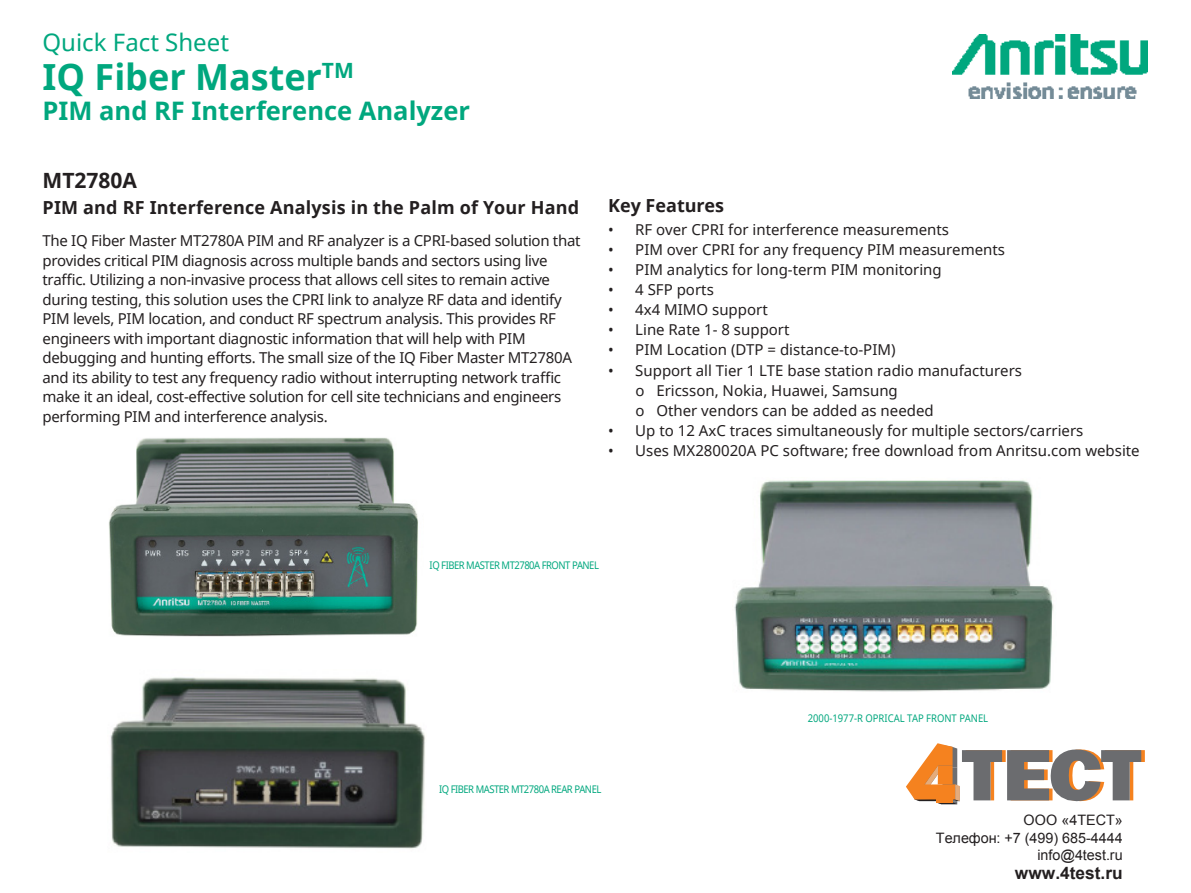
<style>
.page{position:relative;width:1191px;height:893px;background:#fff}
.page>*{position:absolute;margin:0;border:0;box-sizing:border-box;transform-origin:0 0}
.t1{font:700 36px "Noto Sans";color:#00a77e}
.t2{font:700 25.5px "Noto Sans";color:#00a77e}
.t3{font:24px "Noto Sans";color:#00a77e}
.t4{font:700 21px "Noto Sans";color:#231f20}
.t5{font:700 18px "Noto Sans";letter-spacing:.01em;color:#231f20}
.t6{font:700 17.25px "Arial";color:#231f20}
.t7{font:15px/19.5px "Noto Sans";letter-spacing:-.02em;color:#231f20}
.t8{font:15px/20.1px "Noto Sans";color:#231f20}
.t9{font:14.4px/17.2px "Arial";color:#231f20;text-align:right}
.t10{font:10.5px "Noto Sans";letter-spacing:-.05em;color:#00a77e;scale:.9 1}
.t11{font:10.5px "Noto Sans";color:#00a77e;scale:.9 1}
.s1{font-style:inherit}
</style>
<div class="page">
<img style="left:952px;top:34px;width:195px;height:64px">
<img style="left:109px;top:437px;width:309px;height:200px">
<img style="left:110px;top:677px;width:315px;height:172px">
<img style="left:734px;top:480px;width:320px;height:212px">
<svg style="left:906px;top:743px;width:238px;height:61px"></svg>
<h3 class="t3" style="left:43px;top:26px;width:188px">Quick Fact Sheet</h3>
<h1 class="t1" style="left:43px;top:52px;width:313px">IQ Fiber Master<sup>TM</sup></h1>
<h2 class="t2" style="left:43px;top:93px;width:429px">PIM and RF Interference Analyzer</h2>
<h3 class="t4" style="left:43px;top:166px;width:96px">MT2780A</h3>
<p class="t5" style="left:43px;top:195px;width:538px">PIM and RF Interference Analysis in the Palm of Your Hand</p>
<p class="t7" style="left:43px;top:231px;width:539px">The IQ Fiber Master MT2780A PIM and RF analyzer is a CPRI-based solution that provides critical PIM diagnosis across multiple bands and sectors using live traffic. Utilizing a non-invasive process that allows cell sites to remain active during testing, this solution uses the CPRI link to analyze RF data and identify PIM levels, PIM location, and conduct RF spectrum analysis. This provides RF engineers with important diagnostic information that will help with PIM debugging and hunting efforts. The small size of the IQ Fiber Master MT2780A and its ability to test any frequency radio without interrupting network traffic make it an ideal, cost-effective solution for cell site technicians and engineers performing PIM and interference analysis.</p>
<p class="t5" style="left:608px;top:193px;width:117px">Key Features</p>
<p class="t8" style="left:608px;top:219px;width:342px">• RF over CPRI for interference measurements</p>
<p class="t8" style="left:608px;top:239px;width:398px">• PIM over CPRI for any frequency PIM measurements</p>
<p class="t8" style="left:608px;top:259px;width:335px">• PIM analytics for long-term PIM monitoring</p>
<p class="t8" style="left:608px;top:279px;width:107px">• 4 SFP ports</p>
<p class="t8" style="left:608px;top:299px;width:161px">• 4x4 MIMO support</p>
<p class="t8" style="left:608px;top:319px;width:183px">• Line Rate 1- 8 support</p>
<p class="t8" style="left:608px;top:339px;width:289px">• PIM Location (DTP = distance-to-PIM)</p>
<p class="t8" style="left:635px;top:360px;width:388px;text-indent:-27px">• Support all Tier 1 LTE base station radio manufacturers o Ericsson, Nokia, Huawei, Samsung<br>o Other vendors can be added as needed</p>
<p class="t8" style="left:608px;top:420px;width:477px">• Up to 12 AxC traces simultaneously for multiple sectors/carriers</p>
<p class="t8" style="left:608px;top:440px;width:533px">• Uses MX280020A PC software; free download from Anritsu.com website</p>
<p class="t10" style="left:429px;top:558px;width:190px">IQ FIBER MASTER MT2780A FRONT PANEL</p>
<p class="t10" style="left:439px;top:782px;width:182px">IQ FIBER MASTER MT2780A REAR PANEL</p>
<p class="t11" style="left:808px;top:711px;width:202px">2000-1977-R OPRICAL TAP FRONT PANEL</p>
<p class="t9" style="left:936px;top:812px;width:188px">ООО «4ТЕСТ»<br>Телефон: +7 (499) 685-4444 <span class="s1">info</span>@4test.ru</p>
<p class="t6" style="left:1015px;top:862px;width:109px">www.4test.ru</p>
</div>
